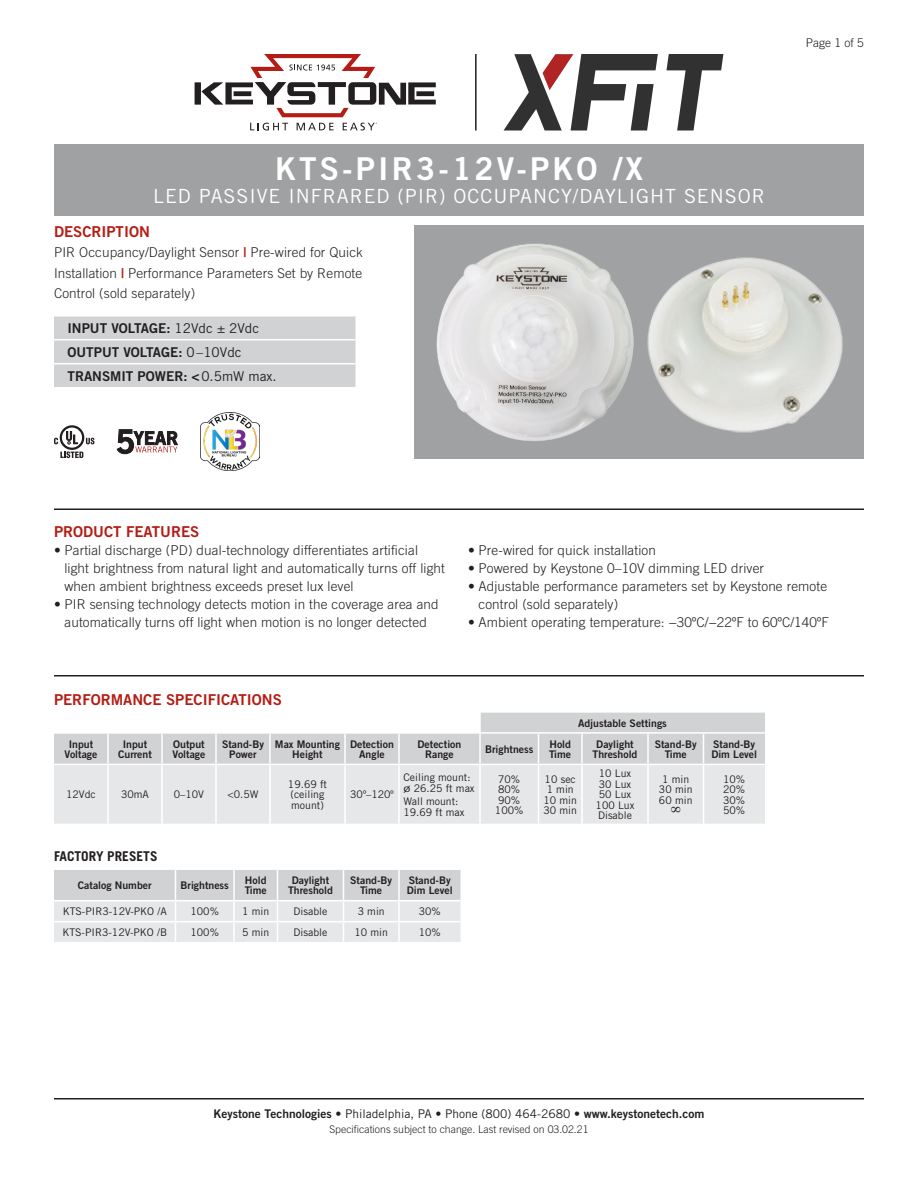
<style>
.page{position:relative;width:918px;height:1188px;background:#fff}
.page>*{position:absolute;margin:0;border:0;box-sizing:border-box;transform-origin:0 0}
.Title_Instruction{font:31.5px "Trade Gothic Bold Two";letter-spacing:.1em;color:#fff}
.SubTitle{font:19.5px "Trade Gothic";letter-spacing:.05em;color:#fff}
.Heading_01{font:15px "Trade Gothic Bold Two";color:#b41d15}
.Text_After_Descripti{font:300 13.5px/18px "Trade Gothic";letter-spacing:.01em;color:#231f20}
.Table_Description{font:13.5px "Trade Gothic Bold Two";color:#231f20}
.Heading_02{font:700 13.5px "Trade Gothic";color:#231f20}
.t1{font:12px "Trade Gothic Bold Two";color:#231f20}
.Page{font:300 12px "Trade Gothic";color:#231f20}
.Table_Text{font:10.5px/10.5px "Trade Gothic";color:#231f20}
.Table_Header{font:10.5px/10.5px "Trade Gothic Bold Two";color:#231f20;text-align:center}
.Rev{font:300 10.5px "Trade Gothic";color:#231f20}
.s1{font-family:"Trade Gothic Bold Two";font-weight:400;color:#b41d15}
.s2{font-family:"Trade Gothic"}
</style>
<div class="page">
<hr style="left:54px;top:1098px;width:810px;height:2px;background:#231f20">
<hr style="left:475px;top:54px;width:2px;height:76px;background:#231f20">
<svg style="left:195px;top:54px;width:241px;height:63px"></svg>
<svg style="left:250px;top:123px;width:38px;height:7px"></svg>
<svg style="left:297px;top:123px;width:36px;height:7px"></svg>
<svg style="left:343px;top:123px;width:34px;height:7px"></svg>
<svg style="left:504px;top:54px;width:219px;height:76px"></svg>
<div style="left:54px;top:144px;width:810px;height:72px;background:#a0a1a3"></div>
<hr style="left:54px;top:675px;width:810px;height:1px;background:#231f20">
<hr style="left:54px;top:508px;width:810px;height:2px;background:#231f20">
<div style="left:414px;top:225px;width:450px;height:234px;background:#a0a1a3"></div>
<div style="left:54px;top:316px;width:302px;height:71px;background:#d1d2d4"></div>
<hr style="left:54px;top:339px;width:302px;height:1px;background:#fff">
<hr style="left:54px;top:363px;width:302px;height:1px;background:#fff">
<svg style="left:54px;top:869px;width:406px;height:73px;background:#dfe0e1"></svg>
<hr style="left:398px;top:870px;width:2px;height:30px;background:#fff">
<hr style="left:398px;top:901px;width:2px;height:20px;background:#fff">
<hr style="left:398px;top:922px;width:2px;height:20px;background:#fff">
<img style="left:436px;top:243px;width:198px;height:198px">
<svg style="left:60px;top:451px;width:23px;height:7px"></svg>
<svg style="left:86px;top:438px;width:9px;height:6px"></svg>
<svg style="left:60px;top:425px;width:24px;height:25px"></svg>
<svg style="left:62px;top:428px;width:20px;height:20px"></svg>
<svg style="left:66px;top:431px;width:12px;height:13px"></svg>
<svg style="left:54px;top:438px;width:4px;height:6px"></svg>
<svg style="left:117px;top:429px;width:61px;height:25px"></svg>
<img style="left:200px;top:412px;width:59px;height:59px">
<img style="left:647px;top:257px;width:196px;height:176px">
<svg style="left:54px;top:712px;width:711px;height:112px;background:#e2e3e5"></svg>
<p class="Title_Instruction" style="left:275px;top:149px;width:369px">KTS-PIR3-12V-PKO /X</p>
<p class="SubTitle" style="left:153px;top:184px;width:613px">LED PASSIVE INFRARED (PIR) OCCUPANCY/DAYLIGHT SENSOR</p>
<p class="Heading_01" style="left:54px;top:222px;width:97px">DESCRIPTION</p>
<p class="Text_After_Descripti" style="left:54px;top:242px;width:311px;line-height:20.2px;text-align:justify">PIR Occupancy/Daylight Sensor <span class="s1">|</span> Pre-wired for Quick Installation <span class="s1">|</span> Performance Parameters Set by Remote Control (sold separately)</p>
<p class="Table_Description" style="left:68px;top:320px;width:193px">INPUT VOLTAGE: <span class="s2">12Vdc ± 2Vdc</span></p>
<p class="Table_Description" style="left:68px;top:344px;width:176px">OUTPUT VOLTAGE: <span class="s2">0–10Vdc</span></p>
<p class="Table_Description" style="left:68px;top:368px;width:211px">TRANSMIT POWER: &lt;<span class="s2">0.5mW max.</span></p>
<p class="Page" style="left:806px;top:36px;width:60px">Page 1 of 5</p>
<p class="Heading_01" style="left:54px;top:523px;width:147px">PRODUCT FEATURES</p>
<p class="Text_After_Descripti" style="left:64px;top:541px;width:382px;text-indent:-10px">• Partial discharge (PD) dual-technology differentiates artificial light brightness from natural light and automatically turns off light when ambient brightness exceeds preset lux level</p>
<p class="Text_After_Descripti" style="left:54px;top:595px;width:386px;text-align:center">• PIR sensing technology detects motion in the coverage area and automatically turns off light when motion is no longer detected</p>
<p class="Text_After_Descripti" style="left:468px;top:541px;width:189px">• Pre-wired for quick installation</p>
<p class="Text_After_Descripti" style="left:468px;top:559px;width:298px">• Powered by Keystone 0–10V dimming LED driver</p>
<p class="Text_After_Descripti" style="left:478px;top:577px;width:350px;text-indent:-10px">• Adjustable performance parameters set by Keystone remote control (sold separately)</p>
<p class="Text_After_Descripti" style="left:468px;top:613px;width:362px">• Ambient operating temperature: −30ºC/−22ºF to 60ºC/140ºF</p>
<p class="Heading_01" style="left:54px;top:690px;width:229px">PERFORMANCE SPECIFICATIONS</p>
<p class="Table_Header" style="left:578px;top:717px;width:90px">Adjustable Settings</p>
<p class="Table_Header" style="left:65px;top:738px;width:34px">Input<br>Voltage</p>
<p class="Table_Header" style="left:118px;top:738px;width:35px">Input<br>Current</p>
<p class="Table_Header" style="left:173px;top:738px;width:34px;text-align:left">Output<br>Voltage</p>
<p class="Table_Header" style="left:222px;top:738px;width:43px">Stand-By<br>Power</p>
<p class="Table_Header" style="left:275px;top:738px;width:67px">Max Mounting<br>Height</p>
<p class="Table_Header" style="left:350px;top:738px;width:45px">Detection<br>Angle</p>
<p class="Table_Header" style="left:418px;top:738px;width:45px">Detection<br>Range</p>
<p class="Table_Header" style="left:485px;top:744px;width:50px">Brightness</p>
<p class="Table_Header" style="left:549px;top:738px;width:23px;text-align:left">Hold<br>Time</p>
<p class="Table_Header" style="left:593px;top:738px;width:46px">Daylight<br>Threshold</p>
<p class="Table_Header" style="left:655px;top:738px;width:43px">Stand-By<br>Time</p>
<p class="Table_Header" style="left:711px;top:738px;width:47px;text-align:left">Stand-By<br>Dim Level</p>
<p class="Table_Text" style="left:66px;top:789px;width:31px">12Vdc</p>
<p class="Table_Text" style="left:121px;top:789px;width:29px">30mA</p>
<p class="Table_Text" style="left:174px;top:789px;width:32px">0–10V</p>
<p class="Table_Text" style="left:227px;top:789px;width:33px">&lt;0.5W</p>
<p class="Table_Text" style="left:288px;top:779px;width:41px">19.69 ft (ceiling mount)</p>
<p class="Table_Text" style="left:350px;top:789px;width:45px">30º–120º</p>
<p class="Table_Text" style="left:599px;top:768px;width:34px">10 Lux</p>
<p class="Table_Text" style="left:599px;top:779px;width:34px">30 Lux</p>
<p class="Table_Text" style="left:599px;top:789px;width:34px">50 Lux</p>
<p class="Table_Text" style="left:596px;top:800px;width:40px">100 Lux</p>
<p class="Table_Text" style="left:598px;top:810px;width:35px">Disable</p>
<p class="Table_Text" style="left:404px;top:772px;width:73px">Ceiling mount: ø 26.25 ft max</p>
<p class="Table_Text" style="left:404px;top:796px;width:62px">Wall mount:<br>19.69 ft max</p>
<p class="Table_Text" style="left:498px;top:774px;width:24px">70%</p>
<p class="Table_Text" style="left:498px;top:784px;width:24px">80%</p>
<p class="Table_Text" style="left:498px;top:795px;width:24px">90%</p>
<p class="Table_Text" style="left:495px;top:805px;width:30px">100%</p>
<p class="Table_Text" style="left:545px;top:774px;width:33px">10 sec</p>
<p class="Table_Text" style="left:547px;top:784px;width:29px">1 min</p>
<p class="Table_Text" style="left:543px;top:795px;width:35px">10 min</p>
<p class="Table_Text" style="left:543px;top:805px;width:35px">30 min</p>
<p class="Table_Text" style="left:662px;top:774px;width:29px">1 min</p>
<p class="Table_Text" style="left:659px;top:784px;width:35px">30 min</p>
<p class="Table_Text" style="left:659px;top:795px;width:35px">60 min</p>
<p class="Table_Text" style="left:723px;top:774px;width:24px">10%</p>
<p class="Table_Text" style="left:723px;top:784px;width:24px">20%</p>
<p class="Table_Text" style="left:723px;top:795px;width:24px">30%</p>
<p class="Table_Text" style="left:723px;top:805px;width:24px">50%</p>
<p class="Heading_02" style="left:54px;top:848px;width:105px">FACTORY PRESETS</p>
<p class="Table_Header" style="left:78px;top:880px;width:75px">Catalog Number</p>
<p class="Table_Header" style="left:181px;top:880px;width:50px">Brightness</p>
<p class="Table_Header" style="left:245px;top:875px;width:23px;text-align:left">Hold<br>Time</p>
<p class="Table_Header" style="left:288px;top:875px;width:46px">Daylight<br>Threshold</p>
<p class="Table_Header" style="left:350px;top:875px;width:44px">Stand-By<br>Time</p>
<p class="Table_Header" style="left:407px;top:875px;width:47px;text-align:left">Stand-By<br>Dim Level</p>
<p class="Table_Text" style="left:63px;top:906px;width:106px">KTS-PIR3-12V-PKO /A</p>
<p class="Table_Text" style="left:190px;top:906px;width:30px">100%</p>
<p class="Table_Text" style="left:242px;top:906px;width:29px">1 min</p>
<p class="Table_Text" style="left:294px;top:906px;width:35px">Disable</p>
<p class="Table_Text" style="left:358px;top:906px;width:29px">3 min</p>
<p class="Table_Text" style="left:419px;top:906px;width:24px">30%</p>
<p class="Table_Text" style="left:62px;top:927px;width:106px">KTS-PIR3-12V-PKO /B</p>
<p class="Table_Text" style="left:190px;top:927px;width:30px">100%</p>
<p class="Table_Text" style="left:242px;top:927px;width:29px">5 min</p>
<p class="Table_Text" style="left:294px;top:927px;width:35px">Disable</p>
<p class="Table_Text" style="left:354px;top:927px;width:35px">10 min</p>
<p class="Table_Text" style="left:419px;top:927px;width:24px">10%</p>
<p class="t1" style="left:214px;top:1106px;width:492px">Keystone Technologies <span class="s2">• Philadelphia, PA • Phone (800) 464-2680 •</span> www.keystonetech.com</p>
<p class="Rev" style="left:329px;top:1123px;width:261px">Specifications subject to change. Last revised on 03.02.21</p>
</div>
